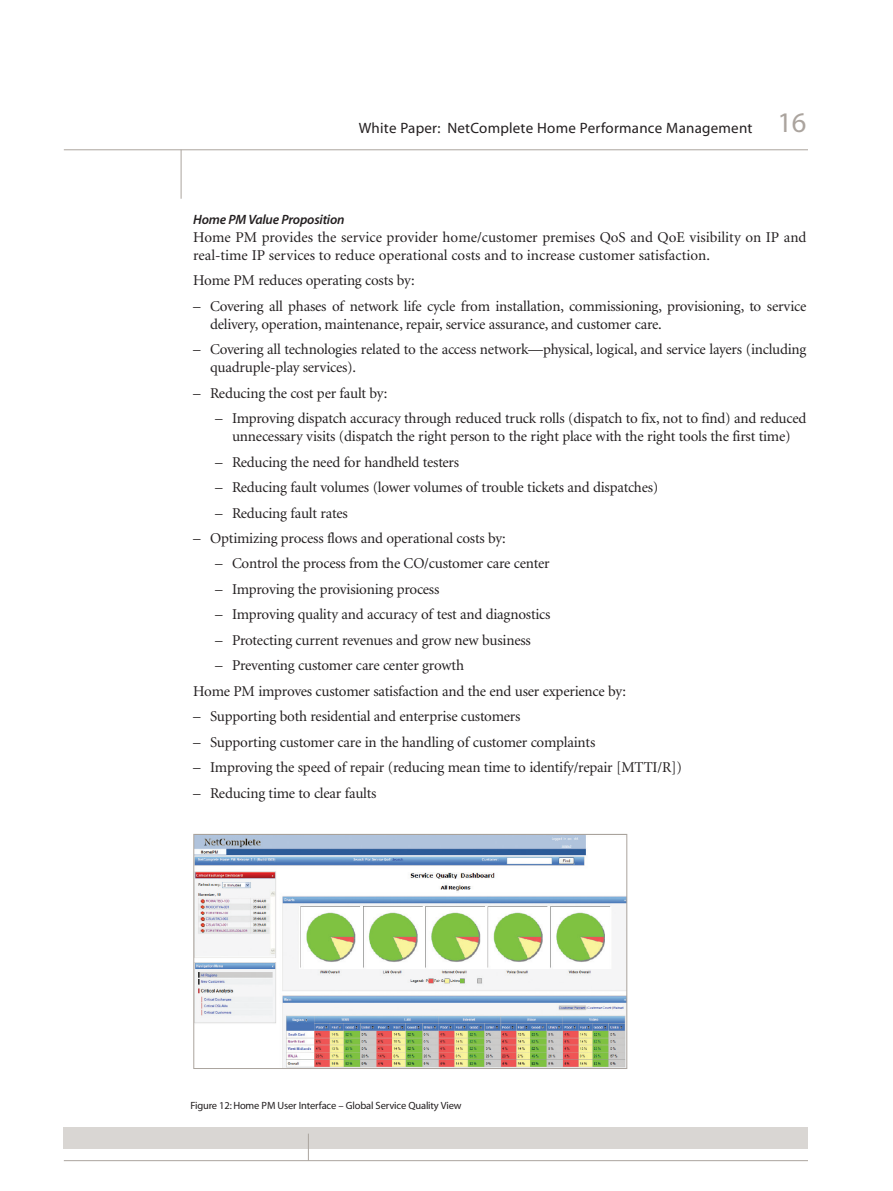
<style>
.page{position:relative;width:893px;height:1191px;background:#fff}
.page>*{position:absolute;margin:0;border:0;box-sizing:border-box;transform-origin:0 0}
.t1{font:15px/18px "Minion";letter-spacing:-.015em;color:#231f20}
.t2{font:15px "Myriad MM.400.wt.600.wd";letter-spacing:.015em;color:#231f20}
.t3{font:13.5px "Myriad MM It.565.wt.600.wd";letter-spacing:-.015em;color:#231f20}
.t4{font:10.5px "Myriad MM.400.wt.600.wd";letter-spacing:-.015em;color:#231f20}
.s1{font-size:28.5px;color:#aba49e}
</style>
<div class="page">
<hr style="left:181px;top:150px;width:1px;height:49px;background:#aba49e">
<hr style="left:64px;top:149px;width:744px;height:1px;background:#aba49e">
<div style="left:64px;top:1127px;width:744px;height:21px;background:#d9d6d3"></div>
<svg style="left:308px;top:1133px;width:1px;height:27px"></svg>
<hr style="left:64px;top:1160px;width:744px;height:1px;background:#aba49e">
<img style="left:195px;top:836px;width:430px;height:230px">
<div style="left:193px;top:834px;width:434px;height:234px;border:1px solid #aba49e"></div>
<p class="t2" style="left:359px;top:122px;width:449px">White Paper: NetComplete Home Performance Management <span class="s1">16</span></p>
<p class="t3" style="left:193px;top:214px;width:153px">Home PM Value Proposition</p>
<p class="t1" style="left:193px;top:229px;width:615px">Home PM provides the service provider home/customer premises QoS and QoE visibility on IP and real-time IP services to reduce operational costs and to increase customer satisfaction.</p>
<p class="t1" style="left:193px;top:273px;width:223px">Home PM reduces operating costs by:</p>
<p class="t1" style="left:210px;top:298px;width:598px;text-indent:-17px">– Covering all phases of network life cycle from installation, commissioning, provisioning, to service delivery, operation, maintenance, repair, service assurance, and customer care.</p>
<p class="t1" style="left:210px;top:341px;width:598px;text-indent:-17px">– Covering all technologies related to the access network—physical, logical, and service layers (including quadruple-play services).</p>
<p class="t1" style="left:193px;top:385px;width:196px">– Reducing the cost per fault by:</p>
<p class="t1" style="left:215px;top:410px;width:593px;text-align:center">– Improving dispatch accuracy through reduced truck rolls (dispatch to fix, not to find) and reduced unnecessary visits (dispatch the right person to the right place with the right tools the first time)</p>
<p class="t1" style="left:215px;top:454px;width:246px">– Reducing the need for handheld testers</p>
<p class="t1" style="left:215px;top:479px;width:445px">– Reducing fault volumes (lower volumes of trouble tickets and dispatches)</p>
<p class="t1" style="left:215px;top:505px;width:134px">– Reducing fault rates</p>
<p class="t1" style="left:193px;top:530px;width:314px">– Optimizing process flows and operational costs by:</p>
<p class="t1" style="left:215px;top:556px;width:336px">– Control the process from the CO/customer care center</p>
<p class="t1" style="left:215px;top:581px;width:226px">– Improving the provisioning process</p>
<p class="t1" style="left:215px;top:607px;width:337px">– Improving quality and accuracy of test and diagnostics</p>
<p class="t1" style="left:215px;top:632px;width:317px">– Protecting current revenues and grow new business</p>
<p class="t1" style="left:193px;top:654px;width:434px;line-height:25.5px;text-indent:22px">– Preventing customer care center growth<br>Home PM improves customer satisfaction and the end user experience by:</p>
<p class="t1" style="left:193px;top:708px;width:329px">– Supporting both residential and enterprise customers</p>
<p class="t1" style="left:193px;top:734px;width:404px">– Supporting customer care in the handling of customer complaints</p>
<p class="t1" style="left:193px;top:759px;width:490px">– Improving the speed of repair (reducing mean time to identify/repair [MTTI/R])</p>
<p class="t1" style="left:193px;top:785px;width:185px">– Reducing time to clear faults</p>
<p class="t4" style="left:190px;top:1101px;width:273px">Figure 12: Home PM User Interface – Global Service Quality View</p>
</div>
